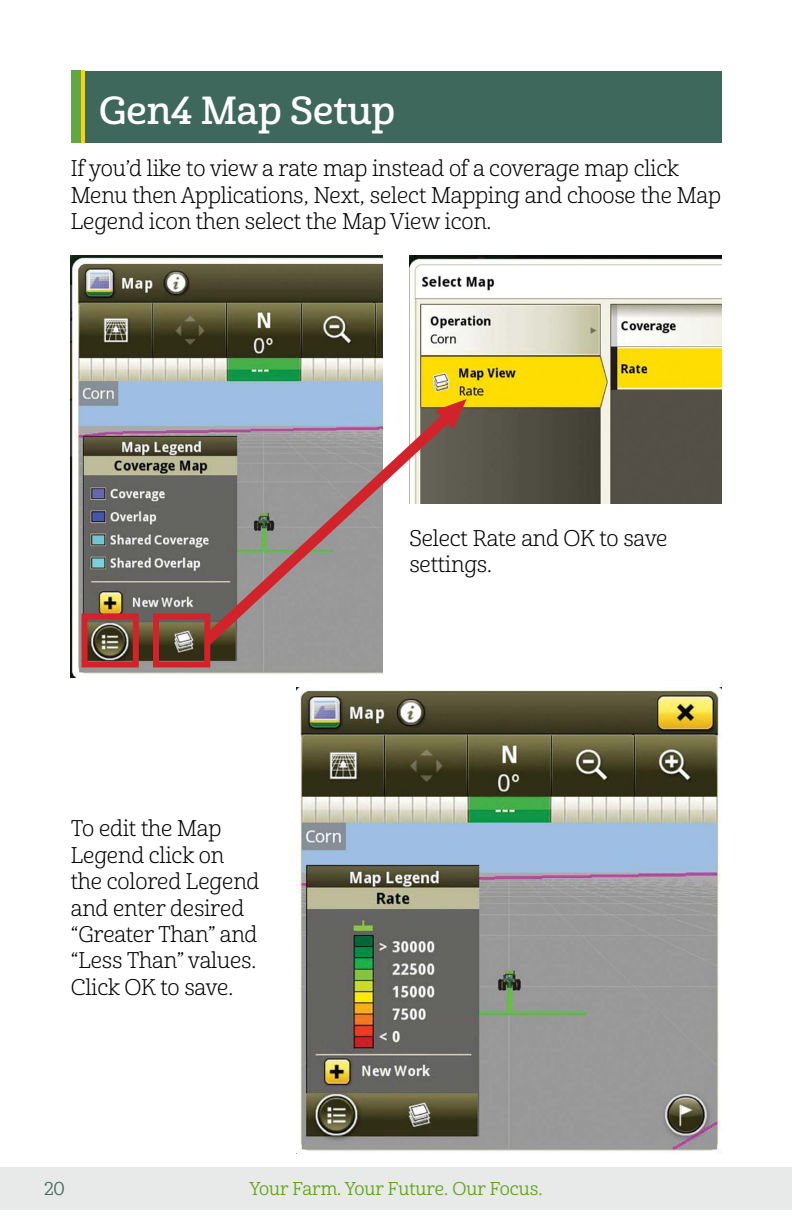
<style>
.page{position:relative;width:792px;height:1224px;background:#fff}
.page>*{position:absolute;margin:0;border:0;box-sizing:border-box;transform-origin:0 0}
.t1{font:38px "Cabrito Nor Dem";color:#fff}
.t2{font:22px/26.4px "Cabrito Nor Boo";letter-spacing:-.01em;color:#000}
.t3{font:18px "Cabrito Nor Reg";color:#5fa511}
.t4{font:18px "Cabrito Nor Reg";color:#3f685c}
</style>
<div class="page">
<div style="left:0;top:1167px;width:792px;height:43px;background:#e8e9e9"></div>
<div style="left:71px;top:71px;width:650px;height:72px;background:#3f685c"></div>
<div style="left:71px;top:71px;width:10px;height:72px;background:#62a744"></div>
<hr style="left:81px;top:71px;width:4px;height:72px;background:#fed109">
<img style="left:71px;top:256px;width:311px;height:422px">
<img style="left:410px;top:256px;width:311px;height:247px">
<svg style="left:78px;top:610px;width:64px;height:60px"></svg>
<svg style="left:150px;top:610px;width:63px;height:60px"></svg>
<svg style="left:207px;top:399px;width:260px;height:249px"></svg>
<img style="left:296px;top:687px;width:425px;height:465px">
<h1 class="t1" style="left:99px;top:87px;width:298px">Gen4 Map Setup</h1>
<p class="t2" style="left:71px;top:156px;width:652px">If you’d like to view a rate map instead of a coverage map click<br>Menu then Applications, Next, select Mapping and choose the Map<br>Legend icon then select the Map View icon.</p>
<p class="t2" style="left:71px;top:816px;width:190px">To edit the Map<br>Legend click on the colored Legend and enter desired “Greater Than” and “Less Than” values.<br>Click OK to save.</p>
<p class="t2" style="left:409px;top:526px;width:260px">Select Rate and OK to save settings.</p>
<p class="t4" style="left:44px;top:1178px;width:22px">20</p>
<p class="t3" style="left:250px;top:1178px;width:294px">Your Farm. Your Future. Our Focus.</p>
</div>
